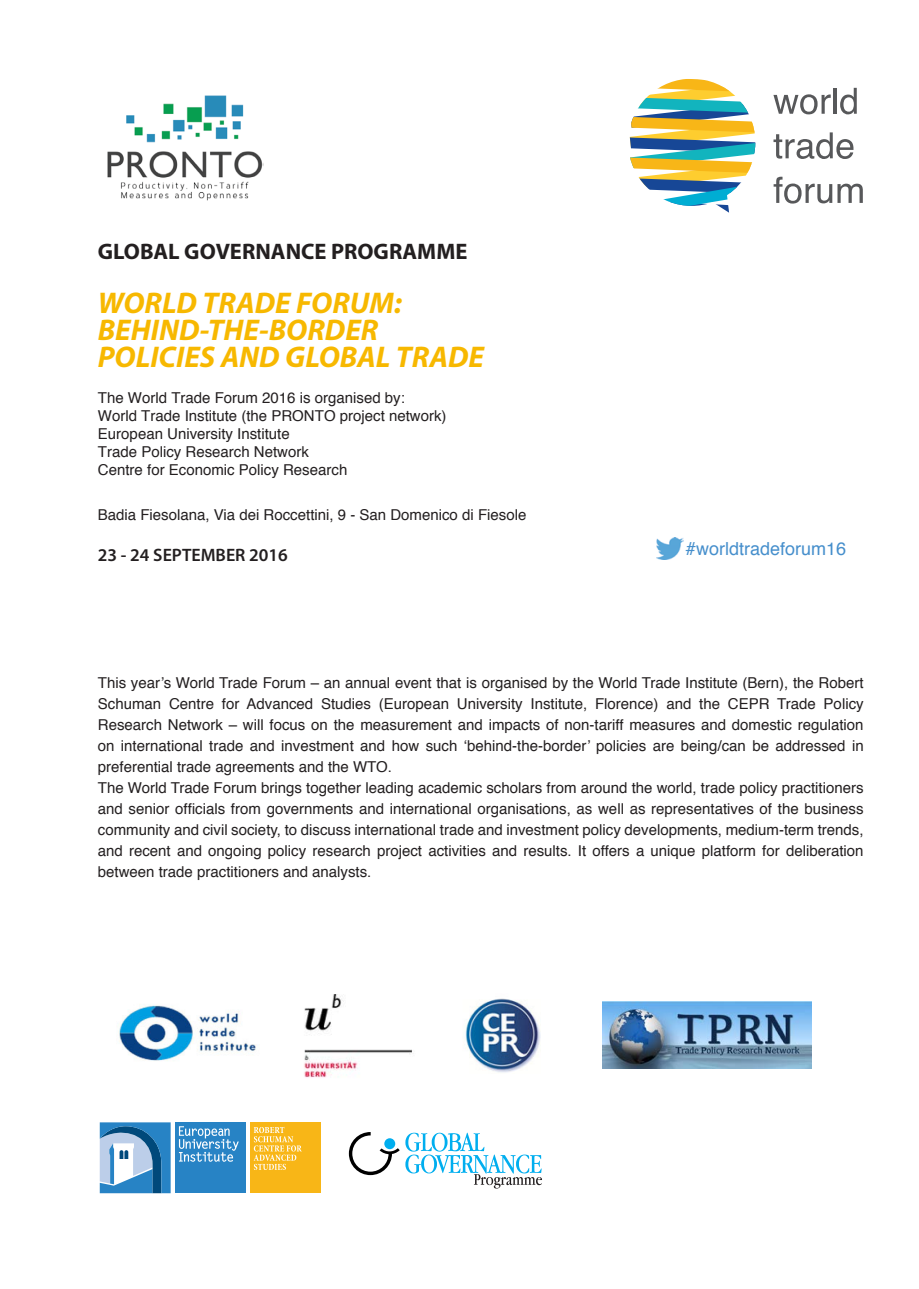
<style>
.page{position:relative;width:919px;height:1289px;background:#fff}
.page>*{position:absolute;margin:0;border:0;box-sizing:border-box;transform-origin:0 0}
.t1{font:italic 700 30px/27px "Myriad Pro";color:#f7b800}
.t2{font:700 22.5px "Myriad Pro";color:#231f20}
.t3{font:600 18px "Myriad Pro";color:#231f20}
.t4{font:18px "Helvetica";color:#468fcc}
.t5{font:15px/21px "Helvetica";color:#231f20}
</style>
<div class="page">
<div style="left:175px;top:1122px;width:71px;height:71px;background:#2783c5"></div>
<svg style="left:179px;top:1126px;width:60px;height:35px"></svg>
<svg style="left:100px;top:1122px;width:71px;height:71px;background:#689fca"></svg>
<div style="left:250px;top:1122px;width:71px;height:71px;background:#f8b617"></div>
<svg style="left:253px;top:1127px;width:49px;height:42px"></svg>
<svg style="left:349px;top:1132px;width:50px;height:43px"></svg>
<svg style="left:405px;top:1132px;width:137px;height:56px"></svg>
<svg style="left:629px;top:79px;width:126px;height:134px"></svg>
<svg style="left:773px;top:94px;width:57px;height:20px"></svg>
<hr style="left:833px;top:88px;width:3px;height:26px;background:#57585a">
<svg style="left:840px;top:88px;width:16px;height:26px"></svg>
<svg style="left:773px;top:132px;width:80px;height:27px"></svg>
<svg style="left:773px;top:177px;width:89px;height:26px"></svg>
<img style="left:603px;top:1001px;width:208px;height:67px">
<img style="left:304px;top:994px;width:108px;height:84px">
<img style="left:118px;top:1004px;width:138px;height:57px">
<img style="left:465px;top:998px;width:76px;height:75px">
<img style="left:656px;top:537px;width:27px;height:22px">
<img style="left:107px;top:95px;width:156px;height:106px">
<h2 class="t2" style="left:98px;top:239px;width:371px">GLOBAL GOVERNANCE PROGRAMME</h2>
<h1 class="t1" style="left:98px;top:290px;width:387px">WORLD TRADE FORUM:<br>BEHIND-THE-BORDER<br>POLICIES AND GLOBAL TRADE</h1>
<p class="t5" style="left:98px;top:389px;width:350px;line-height:18px">The World Trade Forum 2016 is organised by:<br>World Trade Institute (the PRONTO project network)<br>European University Institute<br>Trade Policy Research Network<br>Centre for Economic Policy Research</p>
<p class="t5" style="left:98px;top:505px;width:430px">Badia Fiesolana, Via dei Roccettini, 9 - San Domenico di Fiesole</p>
<p class="t3" style="left:98px;top:545px;width:191px">23 - 24 SEPTEMBER 2016</p>
<p class="t4" style="left:686px;top:535px;width:162px">#worldtradeforum16</p>
<p class="t5" style="left:98px;top:672px;width:767px">This year’s World Trade Forum – an annual event that is organised by the World Trade Institute (Bern), the Robert Schuman Centre for Advanced Studies (European University Institute, Florence) and the CEPR Trade Policy Research Network – will focus on the measurement and impacts of non-tariff measures and domestic regulation on international trade and investment and how such ‘behind-the-border’ policies are being/can be addressed in preferential trade agreements and the WTO.<br>The World Trade Forum brings together leading academic scholars from around the world, trade policy practitioners and senior officials from governments and international organisations, as well as representatives of the business community and civil society, to discuss international trade and investment policy developments, medium-term trends, and recent and ongoing policy research project activities and results. It offers a unique platform for deliberation between trade practitioners and analysts.</p>
</div>
